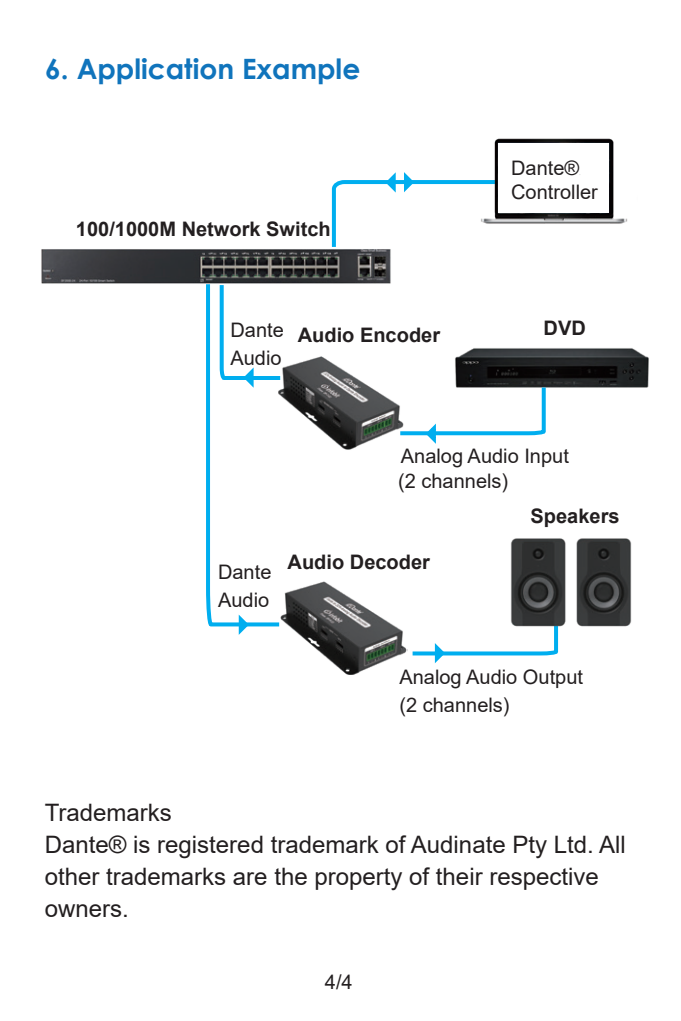
<style>
.page{position:relative;width:681px;height:1021px;background:#fff}
.page>*{position:absolute;margin:0;border:0;box-sizing:border-box;transform-origin:0 0}
.t1{font:700 28px "Century Gothic";color:#1074bc}
.t2{font:24px/32px "Arial";color:#231f20}
.t3{font:20px/28px "Arial";color:#231f20}
.t4{font:700 20px "Arial";color:#231f20}
</style>
<div class="page">
<svg style="left:331px;top:172px;width:140px;height:74px"></svg>
<img style="left:455px;top:348px;width:194px;height:40px">
<img style="left:41px;top:246px;width:350px;height:38px">
<svg style="left:405px;top:383px;width:142px;height:61px"></svg>
<svg style="left:204px;top:280px;width:80px;height:355px"></svg>
<svg style="left:412px;top:627px;width:147px;height:36px"></svg>
<img style="left:510px;top:538px;width:122px;height:89px">
<img style="left:276px;top:353px;width:129px;height:98px">
<img style="left:280px;top:578px;width:127px;height:96px">
<img style="left:471px;top:138px;width:157px;height:86px">
<div style="left:498px;top:144px;width:110px;height:69px;background:#fff"></div>
<p class="t1" style="left:45px;top:51px;width:316px">6. Application Example</p>
<p class="t4" style="left:76px;top:217px;width:256px">100/1000M Network Switch</p>
<p class="t3" style="left:230px;top:316px;width:55px">Dante<br>Audio</p>
<p class="t4" style="left:297px;top:324px;width:144px">Audio Encoder</p>
<p class="t3" style="left:511px;top:156px;width:88px;line-height:24px">Dante®<br>Controller</p>
<p class="t4" style="left:543px;top:317px;width:44px">DVD</p>
<p class="t3" style="left:398px;top:443px;width:172px;line-height:25.2px">Analog Audio Input (2 channels)</p>
<p class="t3" style="left:218px;top:558px;width:55px">Dante<br>Audio</p>
<p class="t4" style="left:287px;top:551px;width:144px">Audio Decoder</p>
<p class="t4" style="left:530px;top:505px;width:90px">Speakers</p>
<p class="t3" style="left:399px;top:663px;width:185px">Analog Audio Output (2 channels)</p>
<p class="t2" style="left:45px;top:797px;width:582px">Trademarks<br>Dante® is registered trademark of Audinate Pty Ltd. All other trademarks are the property of their respective owners.</p>
<p class="t3" style="left:325px;top:967px;width:29px">4/4</p>
</div>
